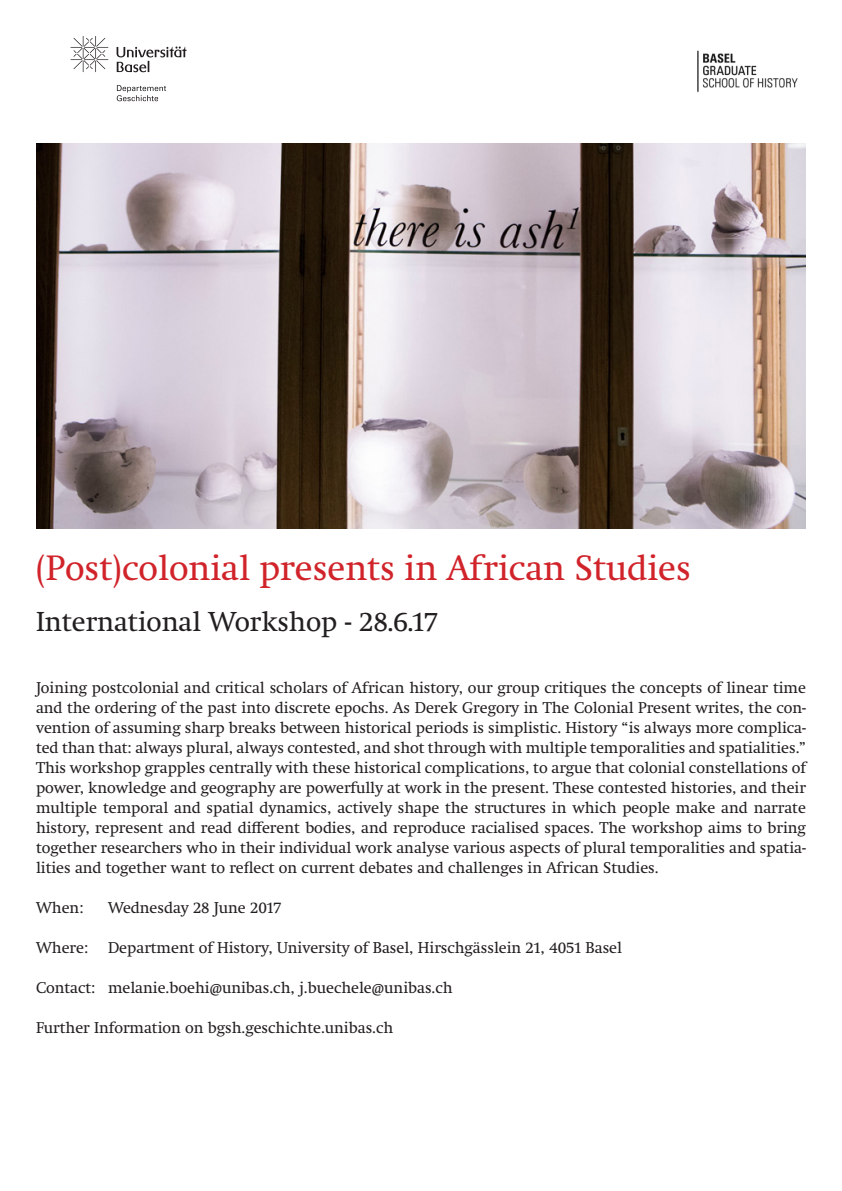
<style>
.page{position:relative;width:842px;height:1191px;background:#fff}
.page>*{position:absolute;margin:0;border:0;box-sizing:border-box;transform-origin:0 0}
.t1{font:36px "Swift Neue LT Pro";color:#d1232a}
.t2{font:28px "Swift Neue LT Pro";color:#231f20}
.t3{font:16px/20px "Swift Neue LT Pro";color:#231f20;text-align:justify}
</style>
<div class="page">
<img style="left:36px;top:144px;width:770px;height:385px">
<img style="left:697px;top:50px;width:101px;height:43px">
<svg style="left:71px;top:36px;width:37px;height:36px"></svg>
<svg style="left:117px;top:46px;width:69px;height:26px"></svg>
<svg style="left:117px;top:85px;width:49px;height:16px"></svg>
<p class="t1" style="left:36px;top:547px;width:656px">(Post)colonial presents in African Studies</p>
<p class="t2" style="left:36px;top:605px;width:403px">International Workshop - 28.6.17</p>
<p class="t3" style="left:36px;top:677px;width:771px">Joining postcolonial and critical scholars of African history, our group critiques the concepts of linear time and the ordering of the past into discrete epochs. As Derek Gregory in The Colonial Present writes, the con&shy;vention of assuming sharp breaks between historical periods is simplistic. History “is always more complica&shy;ted than that: always plural, always contested, and shot through with multiple temporalities and spatialities.” This workshop grapples centrally with these historical complications, to argue that colonial constellations of power, knowledge and geography are powerfully at work in the present. These contested histories, and their multiple temporal and spatial dynamics, actively shape the structures in which people make and narrate history, represent and read different bodies, and reproduce racialised spaces. The workshop aims to bring together researchers who in their individual work analyse various aspects of plural temporalities and spatia&shy;lities and together want to reflect on current debates and challenges in African Studies.</p>
<p class="t3" style="left:36px;top:897px;width:49px">When:</p>
<p class="t3" style="left:108px;top:897px;width:175px">Wednesday 28 June 2017</p>
<p class="t3" style="left:36px;top:937px;width:587px">Where: Department of History, University of Basel, Hirschgässlein 21, 4051 Basel</p>
<p class="t3" style="left:36px;top:977px;width:418px">Contact: melanie.boehi@unibas.ch, j.buechele@unibas.ch</p>
<p class="t3" style="left:36px;top:1017px;width:359px">Further Information on bgsh.geschichte.unibas.ch</p>
</div>
